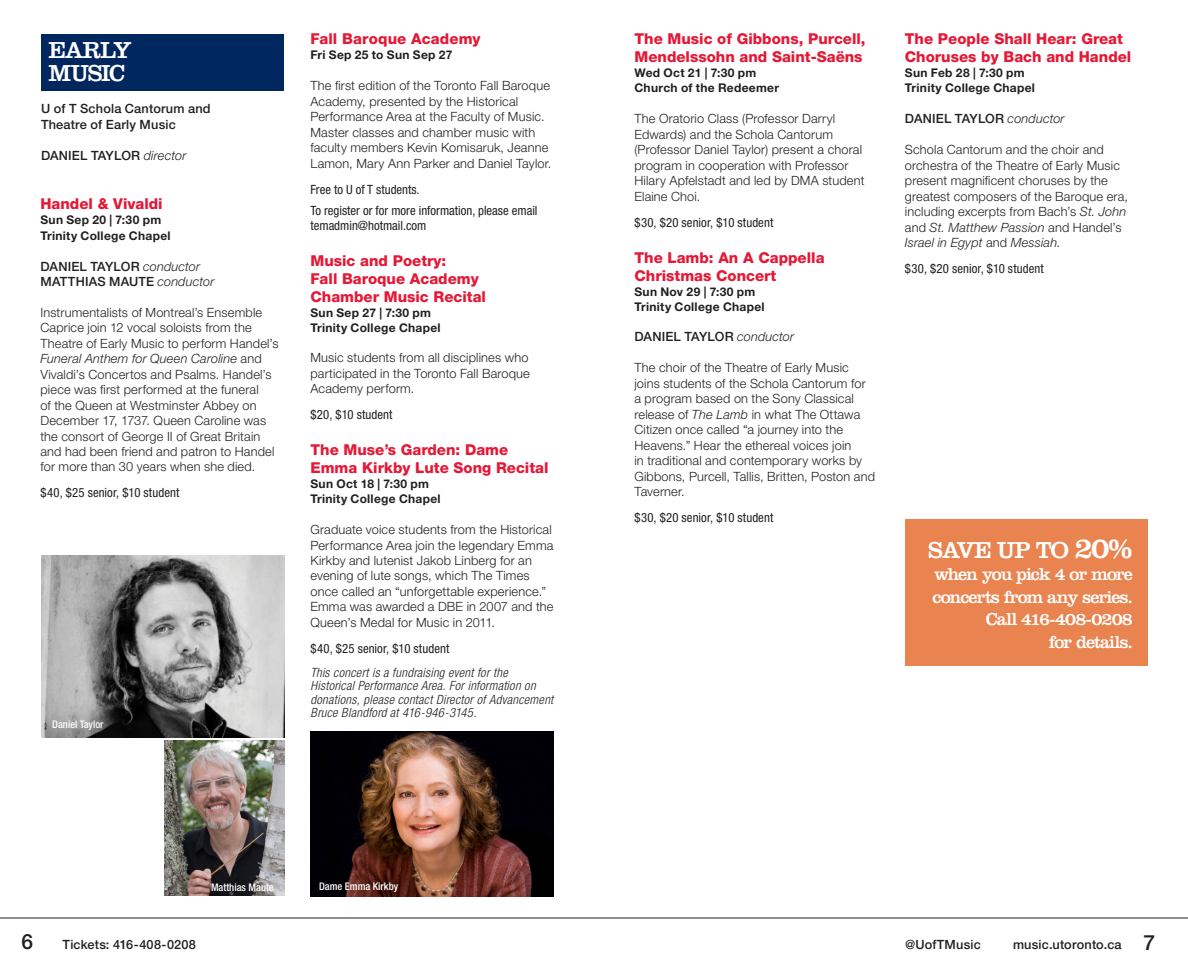
<style>
.page{position:relative;width:1188px;height:972px;background:#fff}
.page>*{position:absolute;margin:0;border:0;box-sizing:border-box;transform-origin:0 0}
.t1{font:24px/22.5px "Clarendon LT Std";letter-spacing:-.045em;color:#fff}
.t2{font:500 21px "Helvetica Neue LT Std";color:#231f20}
.t3{font:18px/22.5px "Clarendon LT Std";letter-spacing:-.055em;color:#fff;text-align:right}
.t4{font:800 15px/18px "Helvetica Neue LT Std";color:#e51836}
.t5{font:300 12.75px/15.5px "Helvetica Neue LT Std";letter-spacing:.015em;color:#231f20}
.t6{font:condensed 12.75px/21px "Helvetica Neue LT Std";color:#231f20}
.t7{font:500 12.75px/15.5px "Helvetica Neue LT Std";letter-spacing:.015em;color:#231f20}
.t8{font:italic 300 condensed 12.75px/13.5px "Helvetica Neue LT Std";letter-spacing:.025em;color:#231f20}
.t9{font:italic 300 12.75px "Helvetica Neue LT Std";letter-spacing:.01em;color:#231f20}
.t10{font:700 12px/15px "Helvetica Neue LT Std";letter-spacing:.025em;color:#231f20}
.t11{font:500 condensed 10.5px "Helvetica Neue LT Std";color:#fff}
.s1{font-weight:300;font-style:italic}
.s2{font-weight:500;font-style:normal}
.s3{font-style:italic}
.s4{font-size:30px}
.s5{font-size:21px}
</style>
<div class="page">
<hr style="left:0;top:918px;width:1188px;height:1px;background:#231f20">
<div style="left:42px;top:34px;width:242px;height:56px;background:#00275e"></div>
<div style="left:905px;top:519px;width:243px;height:147px;background:#e9834f"></div>
<img style="left:41px;top:556px;width:243px;height:182px">
<img style="left:164px;top:741px;width:120px;height:155px">
<img style="left:310px;top:731px;width:244px;height:165px">
<h1 class="t1" style="left:49px;top:39px;width:85px">early music</h1>
<p class="t7" style="left:41px;top:101px;width:171px">U of T Schola Cantorum and<br>Theatre of Early Music</p>
<p class="t7" style="left:41px;top:147px;width:147px">Daniel Taylor <span class="s1">director</span></p>
<p class="t4" style="left:40px;top:195px;width:124px">Handel &amp; Vivaldi</p>
<p class="t10" style="left:40px;top:212px;width:132px">Sun Sep 20 | 7:30 pm<br>Trinity College Chapel</p>
<p class="t7" style="left:41px;top:258px;width:161px">Daniel Taylor <span class="s1">conductor<br></span>Matth</p>
<p class="t7" style="left:85px;top:274px;width:46px">ias Maut</p>
<p class="t9" style="left:146px;top:274px;width:70px"><span class="s2">e</span> conductor</p>
<p class="t5" style="left:40px;top:304px;width:240px">Instrumentalists of Montreal’s Ensemble Caprice join 12 vocal soloists from the Theatre of Early Music to perform Handel’s <span class="s3">Funeral Anthem for Queen Caroline</span> and Vivaldi’s Concertos and Psalms. Handel’s piece was first performed at the funeral<br>of the Queen at Westminster Abbey on December 17, 1737. Queen Caroline was the consort of George II of Great Britain and had been friend and patron to Handel for more than 30 years when she died.</p>
<p class="t6" style="left:40px;top:482px;width:140px">$40, $25 senior, $10 student</p>
<p class="t11" style="left:52px;top:718px;width:53px">Daniel Taylor</p>
<p class="t4" style="left:310px;top:30px;width:172px">Fall Baroque Academy</p>
<p class="t10" style="left:310px;top:47px;width:143px">Fri Sep 25 to Sun Sep 27</p>
<p class="t5" style="left:310px;top:78px;width:242px">The first edition of the Toronto Fall Baroque Academy, presented by the Historical Performance Area at the Faculty of Music.<br>Master classes and chamber music with faculty members Kevin Komisaruk, Jeanne Lamon, Mary Ann Parker and Daniel Taylor.</p>
<p class="t6" style="left:310px;top:178px;width:229px">Free to U of T students.<br>To register or for more information, please email</p>
<p class="t6" style="left:310px;top:215px;width:117px">temadmin@hotmail.com</p>
<p class="t4" style="left:310px;top:251px;width:177px">Music and Poetry:<br>Fall Baroque Academy<br>Chamber Music Recital</p>
<p class="t10" style="left:310px;top:305px;width:132px">Sun Sep 27 | 7:30 pm<br>Trinity College Chapel</p>
<p class="t5" style="left:310px;top:350px;width:221px;text-align:justify">Music students from all disciplines who participated in the Toronto Fall Baroque Academy perform.</p>
<p class="t6" style="left:310px;top:404px;width:84px">$20, $10 student</p>
<p class="t4" style="left:310px;top:441px;width:240px">The Muse’s Garden: Dame<br>Emma Kirkby Lute Song Recital</p>
<p class="t10" style="left:310px;top:476px;width:132px">Sun Oct 18 | 7:30 pm<br>Trinity College Chapel</p>
<p class="t5" style="left:310px;top:522px;width:245px">Graduate voice students from the Historical Performance Area join the legendary Emma Kirkby and lutenist Jakob Linberg for an evening of lute songs, which The Times once called an “unforgettable experience.” Emma was awarded a DBE in 2007 and the Queen’s Medal for Music in 2011.</p>
<p class="t6" style="left:310px;top:638px;width:140px">$40, $25 senior, $10 student</p>
<p class="t8" style="left:310px;top:666px;width:244px">This concert is a fundraising event for the Historical Performance Area. For information on donations, please contact Director of Advancement Bruce Blandford at 416-946-3145.</p>
<p class="t11" style="left:211px;top:881px;width:64px">Matthias Maute</p>
<p class="t11" style="left:319px;top:880px;width:81px">Dame Emma Kirkby</p>
<p class="t4" style="left:634px;top:30px;width:233px">The Music of Gibbons, Purcell,<br>Mendelssohn and Saint-Saëns</p>
<p class="t10" style="left:634px;top:65px;width:146px">Wed Oct 21 | 7:30 pm<br>Church of the Redeemer</p>
<p class="t5" style="left:634px;top:111px;width:231px">The Oratorio Class (Professor Darryl Edwards) and the Schola Cantorum (Professor Daniel Taylor) present a choral program in cooperation with Professor Hilary Apfelstadt and led by DMA student Elaine Choi.</p>
<p class="t6" style="left:634px;top:211px;width:140px">$30, $20 senior, $10 student</p>
<p class="t4" style="left:634px;top:248px;width:192px">The Lamb: An A Cappella<br>Christmas Concert</p>
<p class="t10" style="left:634px;top:284px;width:132px">Sun Nov 29 | 7:30 pm<br>Trinity College Chapel</p>
<p class="t7" style="left:634px;top:329px;width:161px">Daniel Taylor <span class="s1">conductor</span></p>
<p class="t5" style="left:634px;top:360px;width:242px">The choir of the Theatre of Early Music joins students of the Schola Cantorum for a program based on the Sony Classical release of <span class="s3">The Lamb</span> in what The Ottawa Citizen once called “a journey into the Heavens.” Hear the ethereal voices join<br>in traditional and contemporary works by Gibbons, Purcell, Tallis, Britten, Poston and Taverner.</p>
<p class="t6" style="left:634px;top:507px;width:140px">$30, $20 senior, $10 student</p>
<p class="t4" style="left:905px;top:30px;width:228px">The People Shall Hear: Great<br>Choruses by Bach and Handel</p>
<p class="t10" style="left:905px;top:65px;width:132px">Sun Feb 28 | 7:30 pm<br>Trinity College Chapel</p>
<p class="t7" style="left:905px;top:111px;width:161px">Daniel Taylor <span class="s1">conductor</span></p>
<p class="t5" style="left:905px;top:142px;width:225px">Schola Cantorum and the choir and orchestra of the Theatre of Early Music present magnificent choruses by the greatest composers of the Baroque era, including excerpts from Bach’s <span class="s3">St. John </span>and <span class="s3">St. Matthew Passion</span> and Handel’s <span class="s3">Israel in Egypt</span> and <span class="s3">Messiah</span>.</p>
<p class="t6" style="left:905px;top:258px;width:140px">$30, $20 senior, $10 student</p>
<h1 class="t1" style="left:928px;top:538px;width:206px">SAVE UP TO <span class="s4">20%</span></h1>
<h3 class="t3" style="left:933px;top:563px;width:202px">when you pick 4 or more concerts from any series.<br>Call 416-408-0208<br>for details.</h3>
<h2 class="t2" style="left:22px;top:929px;width:13px">6</h2>
<p class="t7" style="left:63px;top:937px;width:135px">Tickets: 416-408-0208</p>
<p class="t7" style="left:905px;top:936px;width:77px">@UofTMusic</p>
<p class="t7" style="left:1013px;top:936px;width:144px">music.utoronto.ca <span class="s5">7</span></p>
</div>
